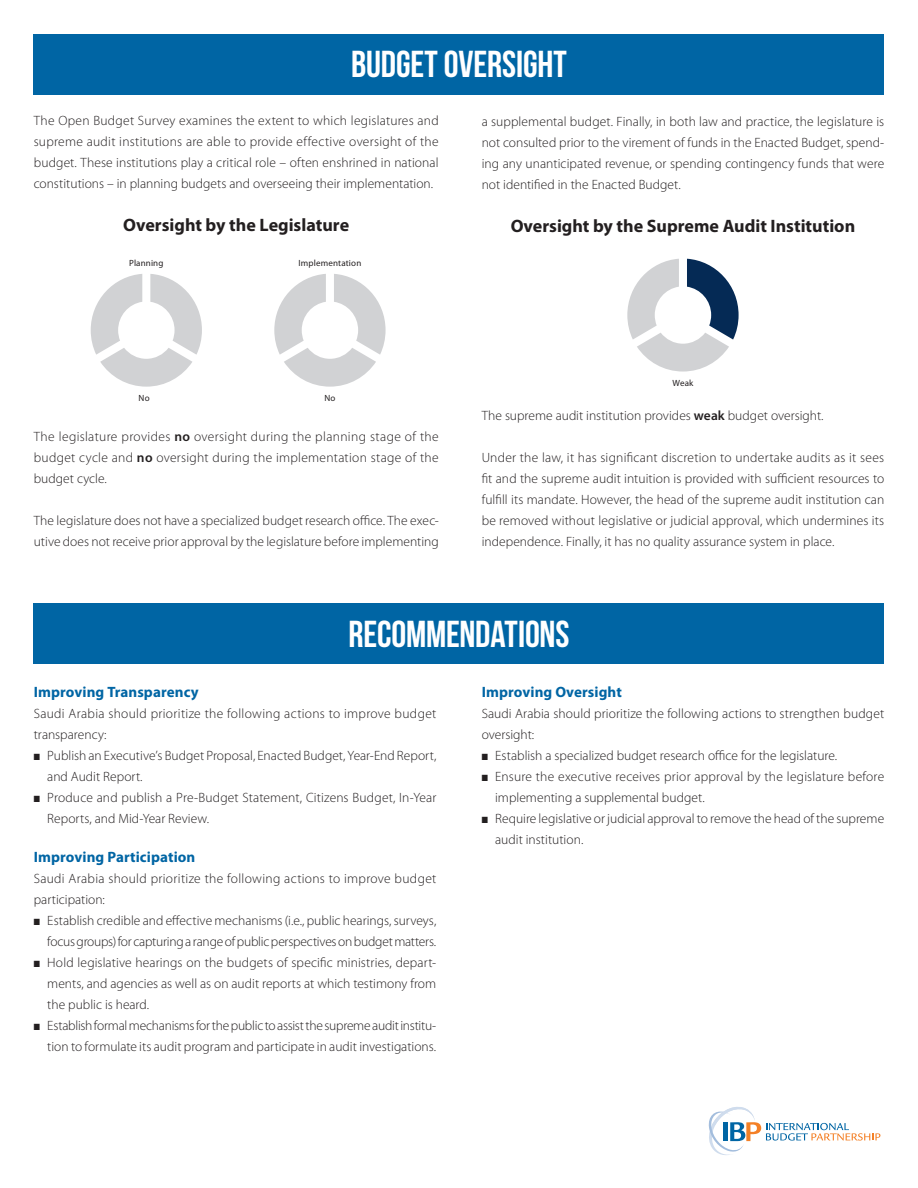
<style>
.page{position:relative;width:918px;height:1188px;background:#fff}
.page>*{position:absolute;margin:0;border:0;box-sizing:border-box;transform-origin:0 0}
.TX_H1{font:37.5px "Bebas Neue";letter-spacing:-.005em;color:#fff}
.TX_H2{font:700 18px "Myriad Pro";color:#231f20}
.TX_H3{font:700 15px "Myriad Pro";letter-spacing:.005em;color:#0065a4}
.TEXT{font:300 13.5px/21px "Myriad Pro";letter-spacing:.005em;color:#231f20}
.t1{font:9px "Myriad Pro";letter-spacing:.015em;color:#231f20}
.s1{font-weight:600}
</style>
<div class="page">
<svg style="left:708px;top:1107px;width:172px;height:48px"></svg>
<svg style="left:627px;top:259px;width:112px;height:113px"></svg>
<svg style="left:274px;top:274px;width:112px;height:113px"></svg>
<svg style="left:91px;top:274px;width:111px;height:113px"></svg>
<div style="left:34px;top:604px;width:850px;height:60px;background:#0065a4"></div>
<div style="left:34px;top:34px;width:850px;height:60px;background:#0065a4"></div>
<p class="TX_H1" style="left:351px;top:44px;width:217px">BUDGET OVERSIGHT</p>
<p class="TEXT" style="left:34px;top:110px;width:407px;text-align:justify">The Open Budget Survey examines the extent to which legislatures and supreme audit institutions are able to provide effective oversight of the budget. These institutions play a critical role – often enshrined in national constitutions – in planning budgets and overseeing their implementation.</p>
<p class="TX_H2" style="left:123px;top:213px;width:228px">Oversight by the Legislature</p>
<p class="t1" style="left:129px;top:257px;width:36px">Planning</p>
<p class="t1" style="left:299px;top:257px;width:64px">Implementation</p>
<p class="TEXT" style="left:482px;top:111px;width:404px;text-align:justify">a supplemental budget. Finally, in both law and practice, the legislature is not consulted prior to the virement of funds in the Enacted Budget, spend&shy;ing any unanticipated revenue, or spending contingency funds that were not identified in the Enacted Budget.</p>
<p class="TX_H2" style="left:511px;top:214px;width:346px">Oversight by the Supreme Audit Institution</p>
<p class="t1" style="left:139px;top:392px;width:13px">No</p>
<p class="t1" style="left:324px;top:392px;width:13px">No</p>
<p class="TEXT" style="left:34px;top:426px;width:407px;text-align:justify">The legislature provides <span class="s1">no</span> oversight during the planning stage of the budget cycle and <span class="s1">no</span> oversight during the implementation stage of the budget cycle.</p>
<p class="TEXT" style="left:34px;top:510px;width:407px">The legislature does not have a specialized budget research office. The exec&shy;utive does not receive prior approval by the legislature before implementing</p>
<p class="t1" style="left:673px;top:377px;width:22px">Weak</p>
<p class="TEXT" style="left:482px;top:405px;width:343px">The supreme audit institution provides <span class="s1">weak</span> budget oversight.</p>
<p class="TEXT" style="left:482px;top:447px;width:404px;text-align:justify">Under the law, it has significant discretion to undertake audits as it sees fit and the supreme audit intuition is provided with sufficient resources to fulfill its mandate. However, the head of the supreme audit institution can be removed without legislative or judicial approval, which undermines its independence. Finally, it has no quality assurance system in place.</p>
<p class="TX_H1" style="left:348px;top:614px;width:223px">RECOMMENDATIONS</p>
<p class="TX_H3" style="left:34px;top:682px;width:167px">Improving Transparency</p>
<p class="TEXT" style="left:34px;top:703px;width:404px">Saudi Arabia should prioritize the following actions to improve budget transparency:</p>
<p class="TEXT" style="left:47px;top:745px;width:391px;text-indent:-14px">■ Publish an Executive’s Budget Proposal, Enacted Budget, Year-End Report, and Audit Report.</p>
<p class="TEXT" style="left:47px;top:787px;width:391px;text-indent:-14px">■ Produce and publish a Pre-Budget Statement, Citizens Budget, In-Year<br>Reports, and Mid-Year Review.</p>
<p class="TX_H3" style="left:34px;top:847px;width:163px">Improving Participation</p>
<p class="TEXT" style="left:34px;top:868px;width:404px">Saudi Arabia should prioritize the following actions to improve budget participation:</p>
<p class="TEXT" style="left:34px;top:910px;width:404px;text-align:right">■ Establish credible and effective mechanisms (i.e., public hearings, surveys, focus groups) for capturing a range of public perspectives on budget matters.</p>
<p class="TEXT" style="left:47px;top:952px;width:391px;text-align:justify;text-indent:-14px">■ Hold legislative hearings on the budgets of specific ministries, depart&shy;ments, and agencies as well as on audit reports at which testimony from the public is heard.</p>
<p class="TEXT" style="left:34px;top:1015px;width:404px;text-align:right">■ Establish formal mechanisms for the public to assist the supreme audit institu&shy;tion to formulate its audit program and participate in audit investigations.</p>
<p class="TX_H3" style="left:482px;top:682px;width:142px">Improving Oversight</p>
<p class="TEXT" style="left:482px;top:703px;width:404px">Saudi Arabia should prioritize the following actions to strengthen budget oversight:</p>
<p class="TEXT" style="left:482px;top:745px;width:357px">■ Establish a specialized budget research office for the legislature.</p>
<p class="TEXT" style="left:495px;top:766px;width:391px;text-indent:-14px">■ Ensure the executive receives prior approval by the legislature before implementing a supplemental budget.</p>
<p class="TEXT" style="left:495px;top:808px;width:391px;text-indent:-14px">■ Require legislative or judicial approval to remove the head of the supreme audit institution.</p>
</div>
